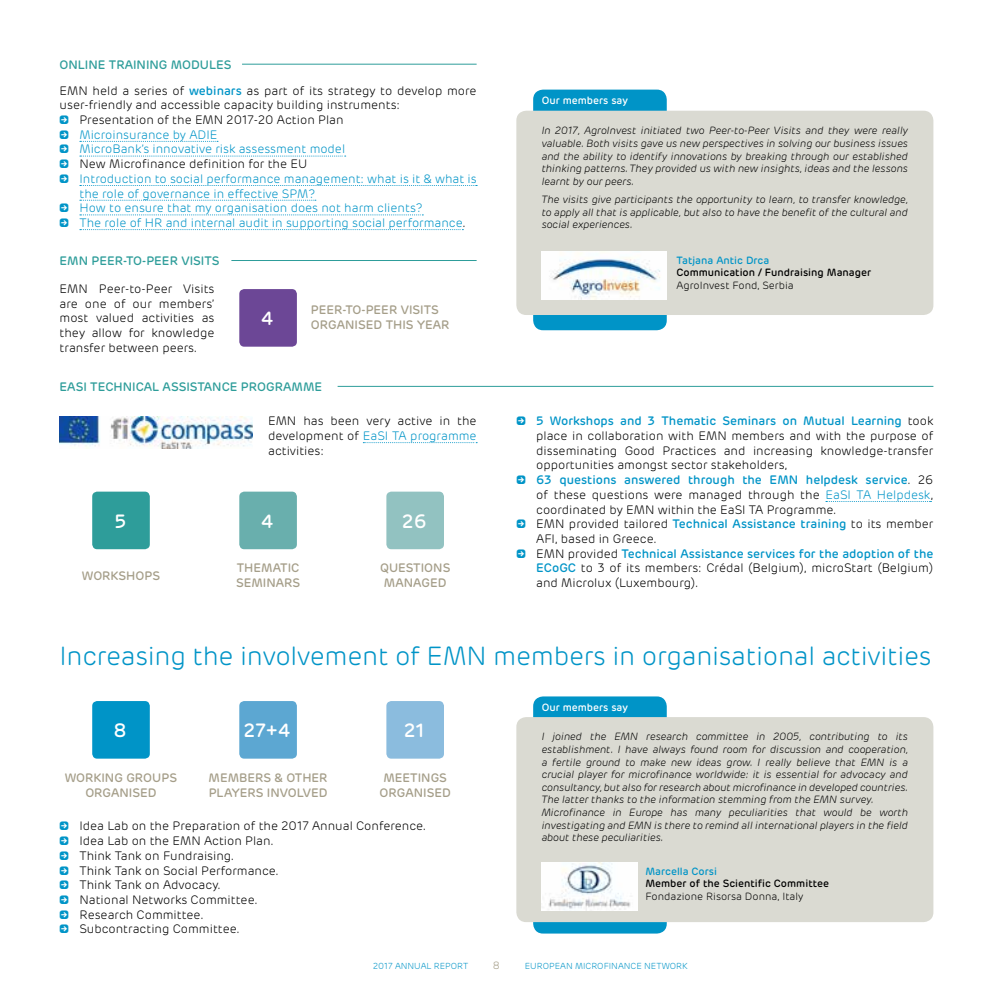
<style>
.page{position:relative;width:993px;height:993px;background:#fff}
.page>*{position:absolute;margin:0;border:0;box-sizing:border-box;transform-origin:0 0}
.t1{font:300 26.25px "Rubrik";letter-spacing:-.01em;color:#0094c7}
.t2{font:500 19.25px "Rubrik";color:#fff}
.t3{font:300 12.25px/14.7px "Rubrik";color:#000;text-align:justify}
.t4{font:300 12.25px "Rubrik";color:#0094c7}
.t5{font:500 12.25px "Rubrik";color:#0094c7}
.t6{font:500 12.25px/14.7px "Rubrik";color:#a59e89}
.t7{font:500 12.25px "Rubrik";color:#2e9d9a}
.t8{font:italic 300 10.5px/12.6px "Rubrik";color:#000;text-align:justify}
.t9{font:500 10.5px "Rubrik";color:#000}
.t10{font:300 10.5px "Rubrik";color:#000}
.t11{font:500 10.5px "Rubrik";color:#0094c7}
.t12{font:500 10.5px "Rubrik";color:#fff}
.t13{font:300 10.5px "Rubrik";color:#a59e89}
.t14{font:300 8.75px "Rubrik";color:#0094c7}
.s1{font-weight:500;color:#0094c7}
.s2{font-family:"Click Bits Arrow Pods 1";font-weight:400;color:#0094c7}
.s3{font-family:"Click Bits Arrow Pods 1";font-weight:400}
.s4{color:#000}
.s5{color:#0094c7}
.s6{font-weight:300;color:#000}
</style>
<div class="page">
<div style="left:239px;top:289px;width:58px;height:57px;background:#6c4796;border-radius:5px"></div>
<div style="left:92px;top:491px;width:58px;height:58px;background:#2e9d9a;border-radius:5px"></div>
<div style="left:92px;top:700px;width:58px;height:58px;background:#0094c7;border-radius:5px"></div>
<div style="left:386px;top:491px;width:58px;height:58px;background:#92c2c1;border-radius:5px"></div>
<div style="left:386px;top:700px;width:58px;height:58px;background:#8bbcde;border-radius:5px"></div>
<div style="left:239px;top:491px;width:58px;height:58px;background:#69afad;border-radius:5px"></div>
<div style="left:239px;top:700px;width:58px;height:58px;background:#5ca7d2;border-radius:5px"></div>
<svg style="left:80px;top:141px;width:138px;height:1px"></svg>
<svg style="left:80px;top:155px;width:265px;height:1px"></svg>
<svg style="left:80px;top:185px;width:397px;height:1px"></svg>
<svg style="left:80px;top:200px;width:236px;height:1px"></svg>
<svg style="left:80px;top:214px;width:343px;height:1px"></svg>
<svg style="left:80px;top:229px;width:383px;height:1px"></svg>
<svg style="left:825px;top:501px;width:106px;height:1px"></svg>
<svg style="left:363px;top:442px;width:114px;height:1px"></svg>
<hr style="left:242px;top:64px;width:234px;height:1px;background:#2e9d9a">
<hr style="left:337px;top:386px;width:596px;height:1px;background:#2e9d9a">
<hr style="left:231px;top:260px;width:245px;height:1px;background:#2e9d9a">
<img style="left:60px;top:416px;width:192px;height:32px">
<div style="left:533px;top:90px;width:133px;height:240px;background:#0094c7;border-radius:10px"></div>
<div style="left:533px;top:696px;width:133px;height:237px;background:#0094c7;border-radius:10px"></div>
<div style="left:516px;top:111px;width:417px;height:204px;background:#dadad2;border-radius:10px"></div>
<div style="left:516px;top:716px;width:417px;height:205px;background:#dadad2;border-radius:10px"></div>
<img style="left:541px;top:251px;width:125px;height:48px">
<img style="left:541px;top:862px;width:96px;height:47px">
<p class="t7" style="left:60px;top:57px;width:173px">ONLINE TRAINING MODULES</p>
<p class="t3" style="left:60px;top:83px;width:418px">EMN held a series of <span class="s1">webinars</span> as part of its strategy to develop more</p>
<p class="t3" style="left:60px;top:98px;width:342px">user-friendly and accessible capacity building instruments:</p>
<p class="t3" style="left:60px;top:113px;width:285px"><span class="s2">6</span> Presentation of the EMN 2017-20 Action Plan</p>
<p class="t4" style="left:60px;top:127px;width:159px"><span class="s3">6</span> Microinsurance by ADIE</p>
<p class="t4" style="left:60px;top:142px;width:287px"><span class="s3">6</span> MicroBank’s innovative risk assessment model</p>
<p class="t3" style="left:60px;top:157px;width:249px"><span class="s2">6</span> New Microfinance definition for the EU</p>
<p class="t4" style="left:60px;top:171px;width:418px"><span class="s3">6</span> Introduction to social performance management: what is it &amp; what is</p>
<p class="t4" style="left:79px;top:186px;width:237px">the role of governance in effective SPM?</p>
<p class="t4" style="left:60px;top:201px;width:364px"><span class="s3">6</span> How to ensure that my organisation does not harm clients?</p>
<p class="t4" style="left:60px;top:215px;width:408px"><span class="s3">6</span> The role of HR and internal audit in supporting social performance<span class="s4">.</span></p>
<p class="t7" style="left:60px;top:253px;width:161px">EMN PEER-TO-PEER VISITS</p>
<p class="t3" style="left:60px;top:281px;width:156px">EMN Peer-to-Peer Visits are one of our members’ most valued activities as they allow for knowledge transfer between peers.</p>
<h2 class="t2" style="left:261px;top:306px;width:14px">4</h2>
<p class="t6" style="left:311px;top:303px;width:140px">PEER-TO-PEER VISITS<br>ORGANISED THIS YEAR</p>
<p class="t7" style="left:60px;top:379px;width:264px">EASI TECHNICAL ASSISTANCE PROGRAMME</p>
<h2 class="t2" style="left:114px;top:509px;width:13px">5</h2>
<p class="t3" style="left:268px;top:414px;width:210px">EMN has been very active in the development of <span class="s5">EaSI TA programme </span>activities:</p>
<h2 class="t2" style="left:261px;top:509px;width:14px">4</h2>
<h2 class="t2" style="left:402px;top:509px;width:26px">26</h2>
<p class="t6" style="left:82px;top:568px;width:80px">WORKSHOPS</p>
<p class="t6" style="left:236px;top:560px;width:66px">THEMATIC<br>SEMINARS</p>
<p class="t6" style="left:380px;top:560px;width:72px;text-align:center">QUESTIONS<br>MANAGED</p>
<p class="t12" style="left:541px;top:94px;width:88px">Our members say</p>
<p class="t8" style="left:541px;top:125px;width:368px">In 2017, AgroInvest initiated two Peer-to-Peer Visits and they were really valuable. Both visits gave us new perspectives in solving our business issues and the ability to identify innovations by breaking through our established thinking patterns. They provided us with new insights, ideas and the lessons learnt by our peers.</p>
<p class="t8" style="left:541px;top:193px;width:368px">The visits give participants the opportunity to learn, to transfer knowledge, to apply all that is applicable, but also to have the benefit of the cultural and social experiences.</p>
<p class="t11" style="left:676px;top:253px;width:94px">Tatjana Antic Drca</p>
<p class="t9" style="left:676px;top:266px;width:196px">Communication / Fundraising Manager</p>
<p class="t10" style="left:676px;top:279px;width:119px">AgroInvest Fond, Serbia</p>
<p class="t5" style="left:516px;top:413px;width:418px"><span class="s3">6</span> 5 Workshops and 3 Thematic Seminars on Mutual Learning <span class="s6">took</span></p>
<p class="t3" style="left:536px;top:428px;width:398px">place in collaboration with EMN members and with the purpose of</p>
<p class="t3" style="left:536px;top:443px;width:398px">disseminating Good Practices and increasing knowledge-transfer</p>
<p class="t3" style="left:536px;top:458px;width:252px">opportunities amongst sector stakeholders,</p>
<p class="t5" style="left:516px;top:472px;width:418px"><span class="s3">6</span> 63 questions answered through the EMN helpdesk service<span class="s6">. 26</span></p>
<p class="t3" style="left:536px;top:487px;width:398px">of these questions were managed through the <span class="s5">EaSI TA Helpdesk</span>,</p>
<p class="t3" style="left:536px;top:502px;width:302px">coordinated by EMN within the EaSI TA Programme.</p>
<p class="t3" style="left:516px;top:517px;width:418px"><span class="s2">6</span> EMN provided tailored <span class="s1">Technical Assistance training</span> to its member</p>
<p class="t3" style="left:536px;top:531px;width:122px">AFI, based in Greece.</p>
<p class="t5" style="left:516px;top:545px;width:418px"><span class="s3">6</span> <span class="s6">EMN provided</span> Technical Assistance services for the adoption of the</p>
<p class="t3" style="left:536px;top:561px;width:398px"><span class="s1">ECoGC</span> to 3 of its members: Crédal (Belgium), microStart (Belgium)</p>
<p class="t3" style="left:536px;top:575px;width:164px">and Microlux (Luxembourg).</p>
<h1 class="t1" style="left:60px;top:640px;width:873px">Increasing the involvement of EMN members in organisational activities</h1>
<h2 class="t2" style="left:114px;top:718px;width:15px">8</h2>
<p class="t6" style="left:65px;top:770px;width:114px;text-align:center">WORKING GROUPS<br>ORGANISED</p>
<h2 class="t2" style="left:244px;top:718px;width:48px">27+4</h2>
<h2 class="t2" style="left:404px;top:718px;width:22px">21</h2>
<p class="t6" style="left:208px;top:770px;width:120px">MEMBERS &amp; OTHER<br>PLAYERS INVOLVED</p>
<p class="t6" style="left:379px;top:770px;width:73px;text-align:center">MEETINGS<br>ORGANISED</p>
<p class="t3" style="left:60px;top:818px;width:368px;text-align:left"><span class="s2">6</span> Idea Lab on the Preparation of the 2017 Annual Conference.<br><span class="s2">6</span> Idea Lab on the EMN Action Plan.<br><span class="s2">6</span> Think Tank on Fundraising.<br><span class="s2">6</span> Think Tank on Social Performance.<br><span class="s2">6</span> Think Tank on Advocacy.<br><span class="s2">6</span> National Networks Committee.<br><span class="s2">6</span> Research Committee.<br><span class="s2">6</span> Subcontracting Committee.</p>
<p class="t12" style="left:541px;top:701px;width:88px">Our members say</p>
<p class="t8" style="left:541px;top:730px;width:368px;text-align:left">I joined the EMN research committee in 2005, contributing to its establishment. I have always found room for discussion and cooperation, a fertile ground to make new ideas grow. I really believe that EMN is a crucial player for microfinance worldwide: it is essential for advocacy and consultancy, but also for research about microfinance in developed countries.<br>The latter thanks to the information stemming from the EMN survey.<br>Microfinance in Europe has many peculiarities that would be worth investigating and EMN is there to remind all international players in the field about these peculiarities.</p>
<p class="t11" style="left:645px;top:864px;width:73px">Marcella Corsi</p>
<p class="t9" style="left:645px;top:876px;width:185px">Member of the Scientific Committee</p>
<p class="t10" style="left:645px;top:889px;width:159px">Fondazione Risorsa Donna, Italy</p>
<p class="t14" style="left:373px;top:960px;width:96px">2017 ANNUAL REPORT</p>
<p class="t13" style="left:493px;top:958px;width:9px">8</p>
<p class="t14" style="left:524px;top:960px;width:164px">EUROPEAN MICROFINANCE NETWORK</p>
</div>
